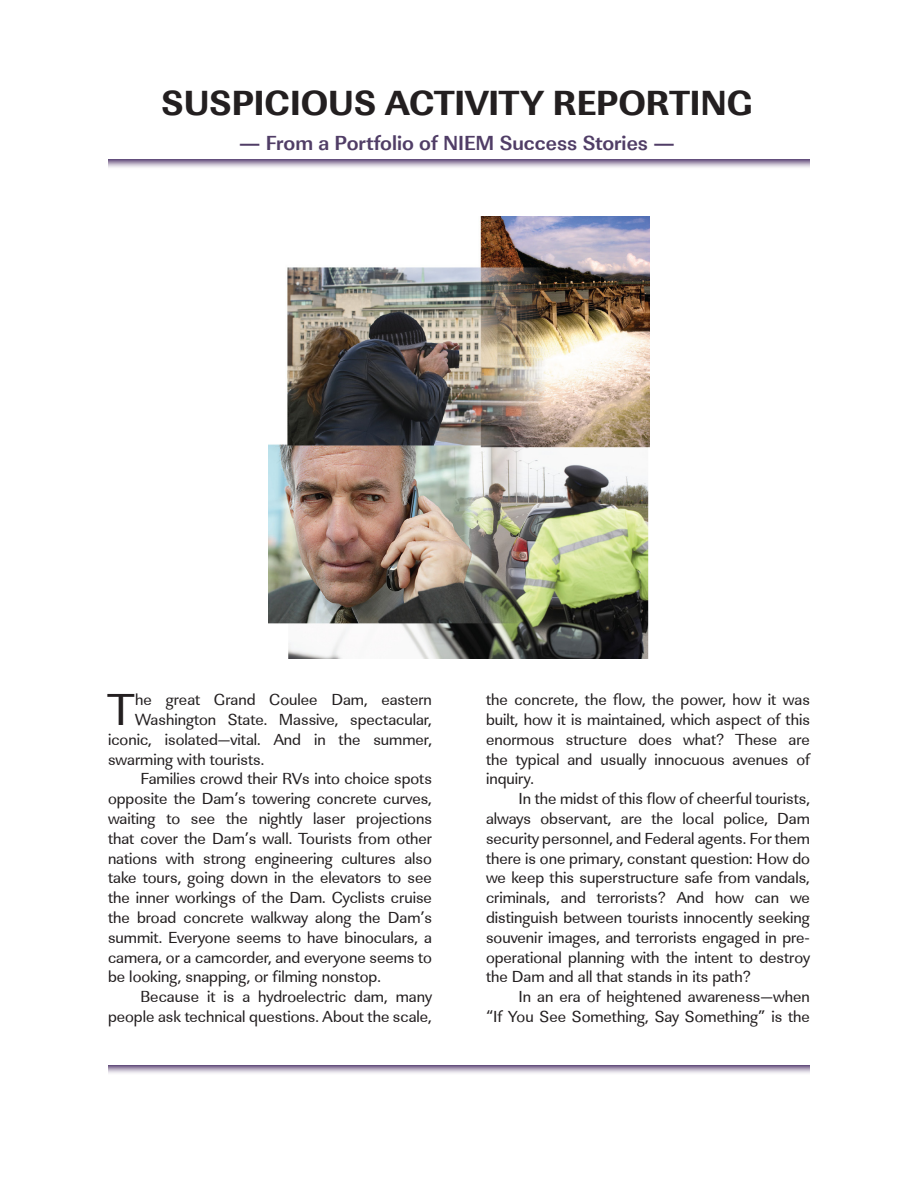
<style>
.page{position:relative;width:918px;height:1188px;background:#fff}
.page>*{position:absolute;margin:0;border:0;box-sizing:border-box;transform-origin:0 0}
.First_Paragraph_with{font:46.2px "URW Linear T";color:#231f20}
.t1{font:700 36px "URW Linear T Extr";color:#231f20}
.Centered_Text{font:700 21px "URW Linear T";color:#503d66;scale:1.3 1}
.First_Paragraph_with-2{font:16.5px/19.8px "URW Linear T";color:#231f20;text-align:justify}
</style>
<div class="page">
<svg style="left:108px;top:1065px;width:702px;height:8px;background:#afa4bb"></svg>
<img style="left:268px;top:216px;width:382px;height:442px">
<svg style="left:108px;top:159px;width:702px;height:9px;background:#b2a7be"></svg>
<p class="t1" style="left:161px;top:81px;width:592px">SUSPICIOUS ACTIVITY REPORTING</p>
<p class="Centered_Text" style="left:239px;top:130px;width:336px">— From a Portfolio of NIEM Success Stories —</p>
<p class="First_Paragraph_with" style="left:108px;top:682px;width:27px">T</p>
<p class="First_Paragraph_with-2" style="left:135px;top:690px;width:298px">he great Grand Coulee Dam, eastern</p>
<p class="First_Paragraph_with-2" style="left:135px;top:710px;width:298px">Washington State. Massive, spectacular,</p>
<p class="First_Paragraph_with-2" style="left:108px;top:730px;width:325px">iconic, isolated—vital. And in the summer,</p>
<p class="First_Paragraph_with-2" style="left:108px;top:749px;width:158px">swarming with tourists.</p>
<p class="First_Paragraph_with-2" style="left:108px;top:769px;width:325px;text-indent:32px">Families crowd their RVs into choice spots opposite the Dam’s towering concrete curves, waiting to see the nightly laser projections that cover the Dam’s wall. Tourists from other nations with strong engineering cultures also take tours, going down in the elevators to see the inner workings of the Dam. Cyclists cruise the broad concrete walkway along the Dam’s summit. Everyone seems to have binoculars, a camera, or a camcorder, and everyone seems to be looking, snapping, or filming nonstop.</p>
<p class="First_Paragraph_with-2" style="left:108px;top:987px;width:325px;text-align:right">Because it is a hydroelectric dam, many people ask technical questions. About the scale,</p>
<p class="First_Paragraph_with-2" style="left:486px;top:690px;width:325px">the concrete, the flow, the power, how it was built, how it is maintained, which aspect of this enormous structure does what? These are the typical and usually innocuous avenues of inquiry.</p>
<p class="First_Paragraph_with-2" style="left:486px;top:789px;width:326px;text-indent:32px">In the midst of this flow of cheerful tourists, always observant, are the local police, Dam security personnel, and Federal agents. For them there is one primary, constant question: How do we keep this superstructure safe from vandals, criminals, and terrorists? And how can we distinguish between tourists innocently seeking souvenir images, and terrorists engaged in pre&shy;operational planning with the intent to destroy the Dam and all that stands in its path?</p>
<p class="First_Paragraph_with-2" style="left:486px;top:987px;width:325px;text-align:right">In an era of heightened awareness—when<br>“If You See Something, Say Something” is the</p>
</div>
